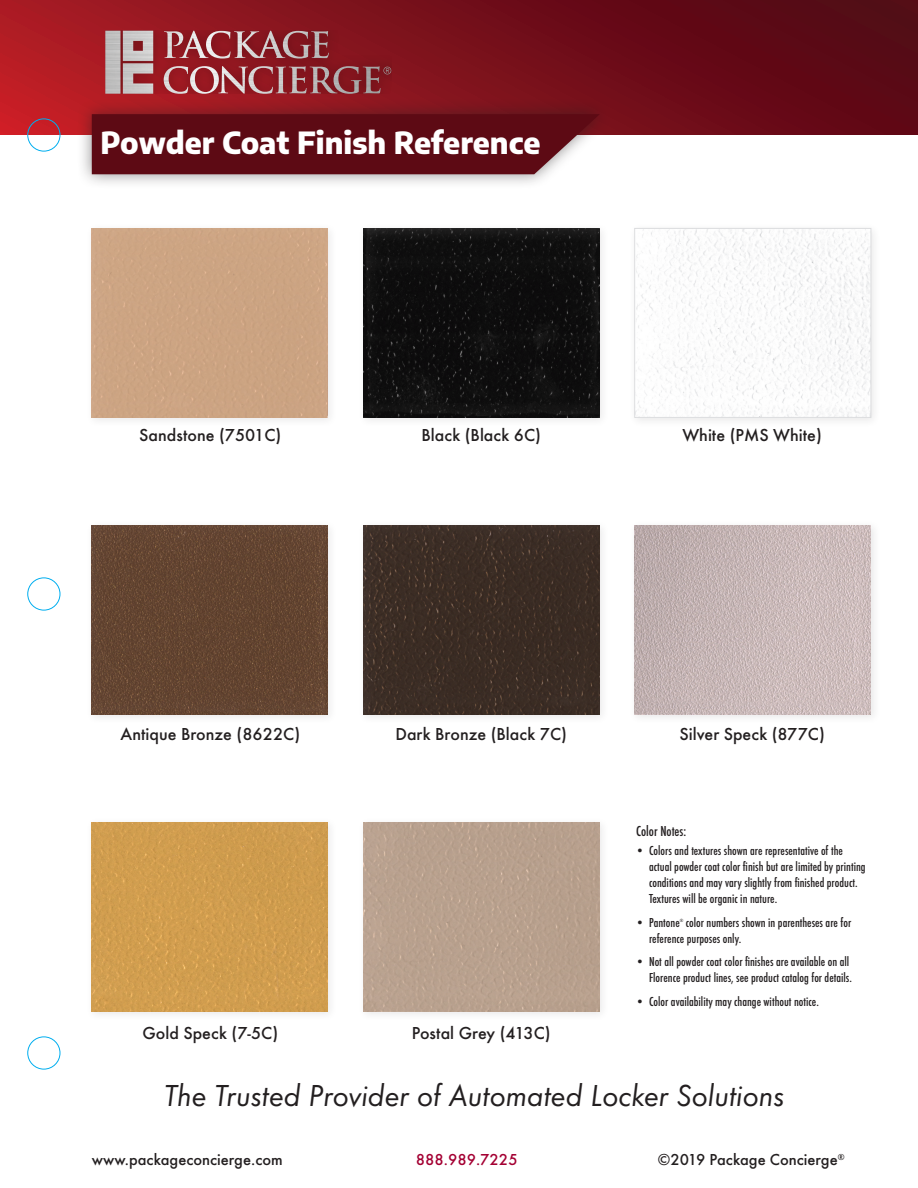
<style>
.page{position:relative;width:918px;height:1188px;background:#fff}
.page>*{position:absolute;margin:0;border:0;box-sizing:border-box;transform-origin:0 0}
.t1{font:italic 31.5px "Futura T";color:#231f20}
.t2{font:800 30px "Encode Sans";color:#fff}
.t3{font:500 18px "Futura T";color:#231f20}
.t4{font:500 16.5px "Futura T";color:#231f20}
.t5{font:500 16.5px "Futura T";color:#a40133}
.t6{font:500 condensed 15px "Futura T";color:#231f20}
.t7{font:500 condensed 13.5px/16.2px "Futura T";color:#231f20}
.t8{font:500 condensed 4.8px "Futura T";color:#231f20}
</style>
<div class="page">
<svg style="left:0;top:0;width:918px;height:135px;background:#780f1a"></svg>
<img style="left:105px;top:31px;width:286px;height:63px">
<img style="left:179px;top:31px;width:106px;height:27px">
<div style="left:77px;top:99px;width:535px;height:91px;background:#231f20;opacity:.51"></div>
<div style="left:92px;top:114px;width:508px;height:60px;background:#5d0a14"></div>
<div style="left:85px;top:222px;width:253px;height:206px;background:#fbfbfb"></div>
<div style="left:91px;top:228px;width:237px;height:189px;background:#cca483"></div>
<div style="left:357px;top:222px;width:253px;height:206px;background:#231f20;opacity:.1"></div>
<img style="left:363px;top:228px;width:236px;height:189px">
<div style="left:628px;top:222px;width:254px;height:206px;background:#fbfbfb"></div>
<img style="left:636px;top:230px;width:233px;height:186px">
<div style="left:634px;top:228px;width:237px;height:190px;border:1px solid #dcdddf"></div>
<div style="left:85px;top:519px;width:253px;height:206px;background:#fbfbfb"></div>
<img style="left:91px;top:525px;width:237px;height:189px">
<div style="left:357px;top:519px;width:253px;height:206px;background:#231f20;opacity:.1"></div>
<img style="left:363px;top:525px;width:236px;height:189px">
<div style="left:629px;top:519px;width:252px;height:206px;background:#231f20;opacity:.1"></div>
<img style="left:635px;top:525px;width:236px;height:189px">
<div style="left:85px;top:816px;width:253px;height:206px;background:#fbfbfb"></div>
<img style="left:91px;top:822px;width:237px;height:189px">
<div style="left:357px;top:816px;width:253px;height:206px;background:#231f20;opacity:.1"></div>
<div style="left:363px;top:822px;width:236px;height:189px;background:#b8a18e"></div>
<div style="left:27px;top:578px;width:33px;height:32px;border:1px solid #00aeef;border-radius:50%"></div>
<div style="left:27px;top:1036px;width:33px;height:34px;border:1px solid #00aeef;border-radius:50%"></div>
<div style="left:27px;top:118px;width:33px;height:34px;border:1px solid #00aeef;border-radius:50%"></div>
<p class="t2" style="left:100px;top:119px;width:442px">Powder Coat Finish Reference</p>
<p class="t3" style="left:139px;top:424px;width:144px">Sandstone (7501C)</p>
<p class="t3" style="left:421px;top:424px;width:121px">Black (Black 6C)</p>
<p class="t3" style="left:682px;top:424px;width:141px">White (PMS White)</p>
<p class="t3" style="left:121px;top:723px;width:181px">Antique Bronze (8622C)</p>
<p class="t3" style="left:143px;top:1022px;width:137px">Gold Speck (7-5C)</p>
<p class="t3" style="left:396px;top:723px;width:173px">Dark Bronze (Black 7C)</p>
<p class="t3" style="left:412px;top:1022px;width:140px">Postal Grey (413C)</p>
<p class="t3" style="left:679px;top:723px;width:147px">Silver Speck (877C)</p>
<p class="t6" style="left:636px;top:822px;width:52px">Color Notes:</p>
<p class="t7" style="left:649px;top:842px;width:218px;text-indent:-14px">• Colors and textures shown are representative of the actual powder coat color finish but are limited by printing conditions and may vary slightly from finished product.<br>Textures will be organic in nature.</p>
<p class="t7" style="left:636px;top:914px;width:46px">• Pantone</p>
<p class="t8" style="left:680px;top:918px;width:5px">®</p>
<p class="t7" style="left:649px;top:914px;width:204px;text-indent:37px">color numbers shown in parentheses are for reference purposes only.</p>
<p class="t7" style="left:636px;top:953px;width:218px;text-align:right">• Not all powder coat color finishes are available on all<br>Florence product lines, see product catalog for details.</p>
<p class="t7" style="left:636px;top:993px;width:185px">• Color availability may change without notice.</p>
<p class="t1" style="left:164px;top:1077px;width:622px">The Trusted Provider of Automated Locker Solutions</p>
<p class="t4" style="left:92px;top:1150px;width:192px">www.packageconcierge.com</p>
<p class="t5" style="left:416px;top:1150px;width:103px">888.989.7225</p>
<p class="t4" style="left:658px;top:1150px;width:188px">©2019 Package Concierge<sup>®</sup></p>
</div>
